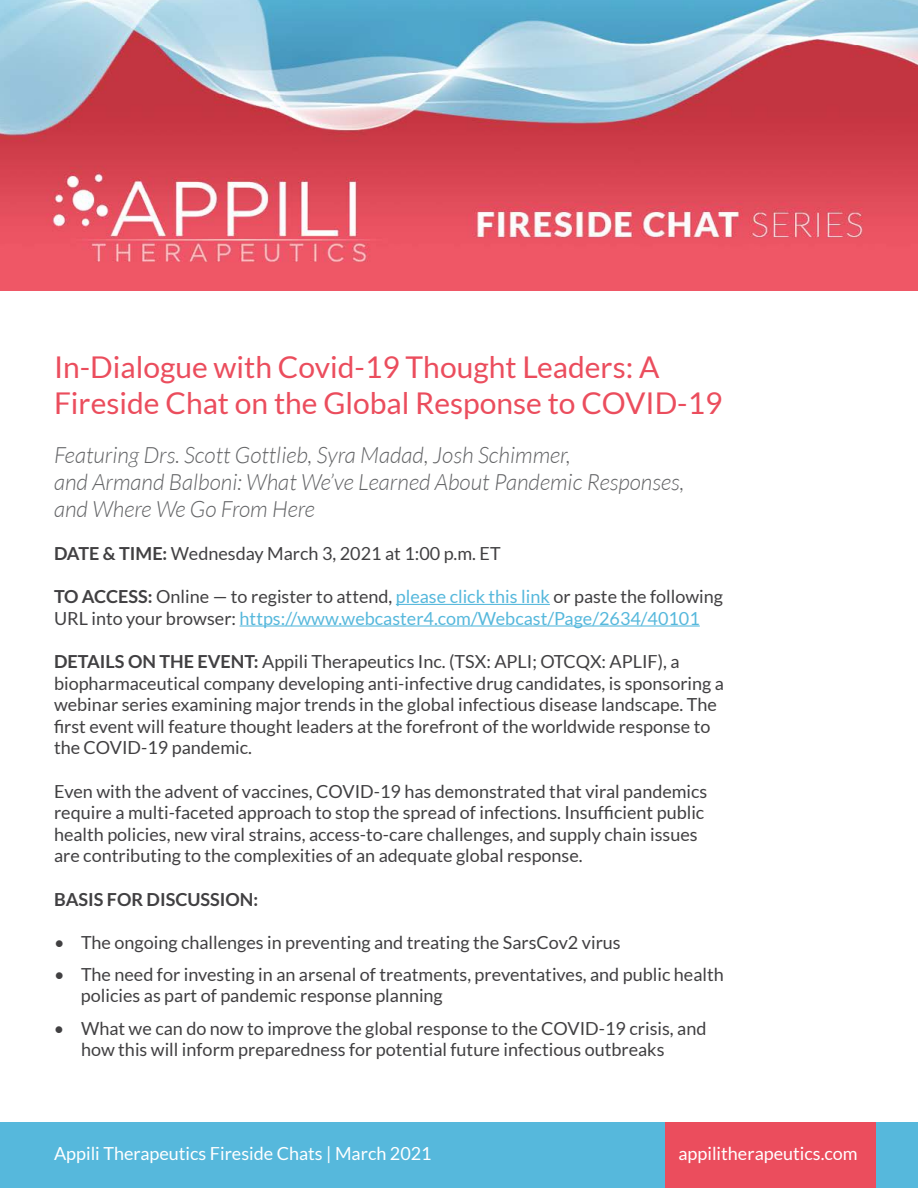
<style>
.page{position:relative;width:918px;height:1188px;background:#fff}
.page>*{position:absolute;margin:0;border:0;box-sizing:border-box;transform-origin:0 0}
.t1{font:30px/36px "Lato";color:#eb4d5d}
.t2{font:italic 300 22.5px/27px "Lato";color:#636466}
.t3{font:18px/21.6px "Lato";color:#414042}
.t4{font:18px/21.6px "Lato";color:#56b8dc}
.t5{font:18px "Lato";color:#fff}
.t6{font:700 18px "Lato";color:#414042}
.s1{font-weight:700}
.s2{font-weight:700;color:#414042}
.s3{color:#414042}
</style>
<div class="page">
<img style="left:0;top:0;width:918px;height:291px">
<hr style="left:396px;top:604px;width:154px;height:1px;background:#56b8dc">
<hr style="left:240px;top:625px;width:460px;height:2px;background:#56b8dc">
<div style="left:0;top:1122px;width:756px;height:66px;background:#56b8dc"></div>
<div style="left:876px;top:1122px;width:42px;height:66px;background:#56b8dc"></div>
<div style="left:665px;top:1122px;width:211px;height:66px;background:#eb4d5d"></div>
<h1 class="t1" style="left:54px;top:349px;width:670px">In-Dialogue with Covid-19 Thought Leaders: A<br>Fireside Chat on the Global Response to COVID-19</h1>
<p class="t2" style="left:54px;top:442px;width:632px">Featuring Drs. Scott Gottlieb, Syra Madad, Josh Schimmer,<br>and Armand Balboni: What We’ve Learned About Pandemic Responses, and Where We Go From Here</p>
<p class="t3" style="left:54px;top:543px;width:448px"><span class="s1">DATE &amp; TIME:</span> Wednesday March 3, 2021 at 1:00 p.m. ET</p>
<p class="t4" style="left:54px;top:586px;width:671px"><span class="s2">TO ACCESS:</span> <span class="s3">Online — to register to attend,</span> please click this link <span class="s3">or paste the following<br>URL into your browser:</span> https://www.webcaster4.com/Webcast/Page/2634/40101</p>
<p class="t3" style="left:54px;top:651px;width:672px"><span class="s1">DETAILS ON THE EVENT:</span> Appili Therapeutics Inc. (TSX: APLI; OTCQX: APLIF), a biopharmaceutical company developing anti-infective drug candidates, is sponsoring a webinar series examining major trends in the global infectious disease landscape. The first event will feature thought leaders at the forefront of the worldwide response to the COVID-19 pandemic.</p>
<p class="t3" style="left:54px;top:780px;width:655px">Even with the advent of vaccines, COVID-19 has demonstrated that viral pandemics require a multi-faceted approach to stop the spread of infections. Insufficient public health policies, new viral strains, access-to-care challenges, and supply chain issues are contributing to the complexities of an adequate global response.</p>
<p class="t6" style="left:54px;top:889px;width:206px">BASIS FOR DISCUSSION:</p>
<p class="t3" style="left:54px;top:931px;width:568px">• The ongoing challenges in preventing and treating the SarsCov2 virus</p>
<p class="t3" style="left:81px;top:963px;width:644px;text-indent:-27px">• The need for investing in an arsenal of treatments, preventatives, and public health policies as part of pandemic response planning</p>
<p class="t3" style="left:81px;top:1017px;width:627px;text-indent:-27px">• What we can do now to improve the global response to the COVID-19 crisis, and how this will inform preparedness for potential future infectious outbreaks</p>
<p class="t5" style="left:54px;top:1144px;width:379px">Appili Therapeutics Fireside Chats | March 2021</p>
<p class="t5" style="left:678px;top:1144px;width:181px">appilitherapeutics.com</p>
</div>
